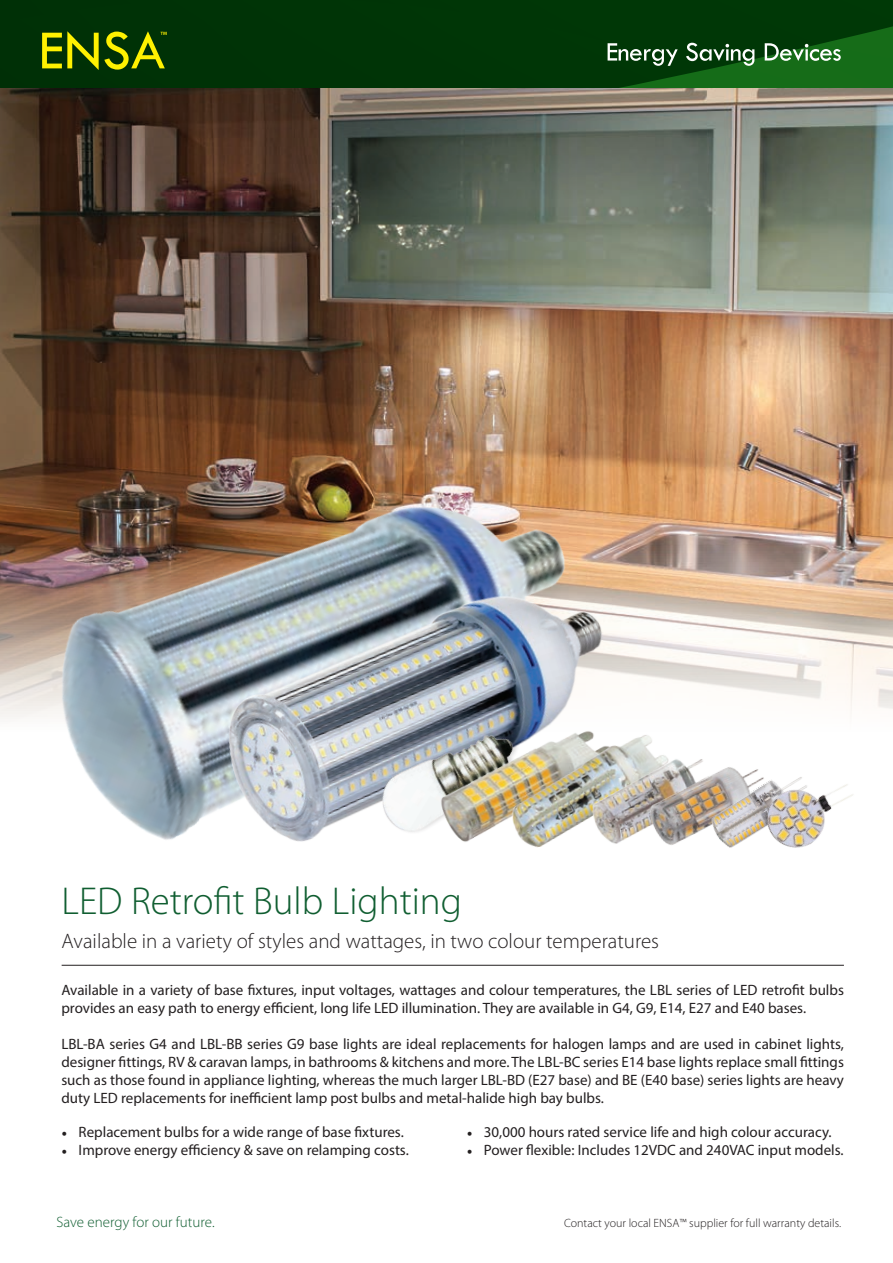
<style>
.page{position:relative;width:893px;height:1263px;background:#fff}
.page>*{position:absolute;margin:0;border:0;box-sizing:border-box;transform-origin:0 0}
.t1{font:300 39px "Myriad Pro";color:#105e31}
.t2{font:300 21px "Myriad Pro";color:#231f20}
.t3{font:15px/18px "Myriad Pro";color:#231f20}
.t4{font:300 15px "Myriad Pro";color:#105e31}
.t5{font:300 12px "Myriad Pro";color:#231f20}
.s1{font-family:"Minion Pro"}
</style>
<div class="page">
<svg style="left:0;top:0;width:893px;height:88px;background:#023a07"></svg>
<svg style="left:42px;top:31px;width:125px;height:39px;background:#567104"></svg>
<svg style="left:608px;top:43px;width:70px;height:23px"></svg>
<svg style="left:686px;top:43px;width:68px;height:23px"></svg>
<svg style="left:765px;top:43px;width:76px;height:18px"></svg>
<img style="left:0;top:88px;width:893px;height:631px">
<hr style="left:62px;top:965px;width:782px;height:1px;background:#231f20">
<img style="left:47px;top:471px;width:520px;height:369px">
<img style="left:216px;top:577px;width:397px;height:265px">
<img style="left:364px;top:720px;width:61px;height:122px">
<img style="left:425px;top:713px;width:201px;height:129px">
<img style="left:489px;top:726px;width:159px;height:122px">
<img style="left:571px;top:736px;width:81px;height:112px">
<img style="left:638px;top:750px;width:66px;height:98px">
<img style="left:704px;top:767px;width:42px;height:81px">
<img style="left:746px;top:769px;width:107px;height:79px">
<h1 class="t1" style="left:62px;top:877px;width:402px">LED Retrofit Bulb Lighting</h1>
<h2 class="t2" style="left:62px;top:928px;width:599px">Available in a variety of styles and wattages, in two colour temperatures</h2>
<p class="t3" style="left:61px;top:980px;width:784px">Available in a variety of base fixtures, input voltages, wattages and colour temperatures, the LBL series of LED retrofit bulbs provides an easy path to energy efficient, long life LED illumination. They are available in G4, G9, E14, E27 and E40 bases.</p>
<p class="t3" style="left:61px;top:1034px;width:784px;text-align:justify">LBL-BA series G4 and LBL-BB series G9 base lights are ideal replacements for halogen lamps and are used in cabinet lights, designer fittings, RV &amp; caravan lamps, in bathrooms &amp; kitchens and more. The LBL-BC series E14 base lights replace small fittings such as those found in appliance lighting, whereas the much larger LBL-BD (E27 base) and BE (E40 base) series lights are heavy duty LED replacements for inefficient lamp post bulbs and metal-halide high bay bulbs.</p>
<p class="t3" style="left:62px;top:1123px;width:344px"><span class="s1">•</span> Replacement bulbs for a wide range of base fixtures.</p>
<p class="t3" style="left:62px;top:1141px;width:349px"><span class="s1">•</span> Improve energy efficiency &amp; save on relamping costs.</p>
<p class="t3" style="left:467px;top:1123px;width:366px"><span class="s1">•</span> 30,000 hours rated service life and high colour accuracy.</p>
<p class="t3" style="left:467px;top:1141px;width:378px"><span class="s1">•</span> Power flexible: Includes 12VDC and 240VAC input models.</p>
<p class="t4" style="left:56px;top:1213px;width:160px">Save energy for our future.</p>
<p class="t5" style="left:564px;top:1216px;width:279px">Contact your local ENSA™ supplier for full warranty details.</p>
</div>
